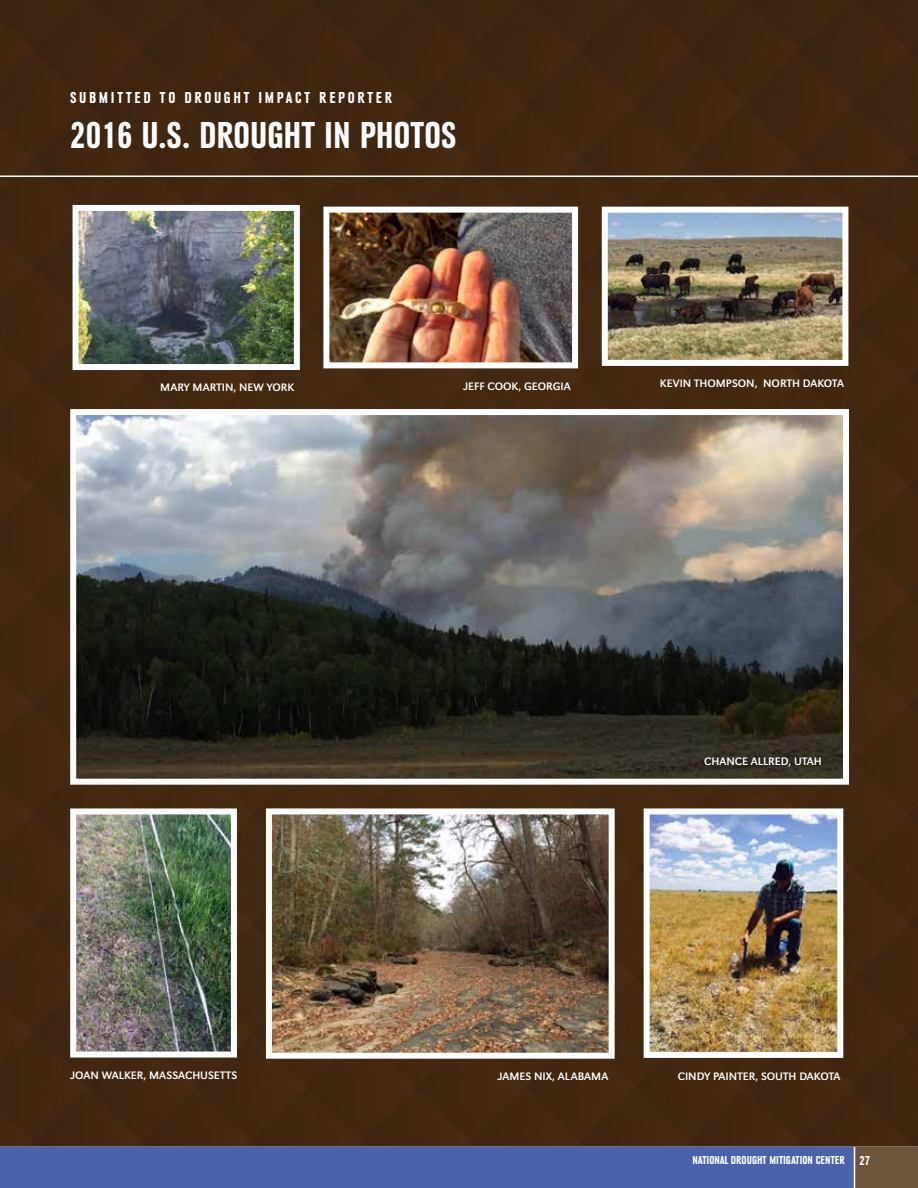
<style>
.page{position:relative;width:918px;height:1188px;background:#fff}
.page>*{position:absolute;margin:0;border:0;box-sizing:border-box;transform-origin:0 0}
.t1{font:700 39px "URW Grotesk Con";color:#fff}
.t2{font:700 16.5px "URW Grotesk Con";letter-spacing:.16em;color:#fff}
.t3{font:700 12px "URW Grotesk Con";color:#fff}
.t4{font:11.25px "URW Grotesk";color:#fff}
.s1{font-size:13.5px}
</style>
<div class="page">
<svg style="left:0;top:1146px;width:918px;height:42px;background:#4c61a2"></svg>
<div style="left:0;top:0;width:918px;height:1146px;background:#412712"></div>
<img style="left:77px;top:416px;width:765px;height:362px">
<div style="left:70px;top:409px;width:779px;height:376px;border:6px solid #fff"></div>
<img style="left:80px;top:212px;width:213px;height:151px">
<div style="left:73px;top:205px;width:227px;height:165px;border:6px solid #fff"></div>
<img style="left:609px;top:214px;width:232px;height:145px">
<div style="left:602px;top:207px;width:246px;height:159px;border:6px solid #fff"></div>
<img style="left:330px;top:214px;width:241px;height:147px">
<div style="left:323px;top:207px;width:255px;height:161px;border:6px solid #fff"></div>
<hr style="left:0;top:176px;width:918px;height:1px;background:#fff">
<img style="left:273px;top:815px;width:335px;height:237px">
<div style="left:266px;top:808px;width:349px;height:251px;border:6px solid #fff"></div>
<img style="left:77px;top:815px;width:153px;height:236px">
<div style="left:70px;top:808px;width:167px;height:250px;border:6px solid #fff"></div>
<img style="left:651px;top:815px;width:185px;height:236px">
<div style="left:644px;top:808px;width:199px;height:250px;border:6px solid #fff"></div>
<h2 class="t2" style="left:70px;top:88px;width:324px">SUBMITTED TO DROUGHT IMPACT REPORTER</h2>
<h1 class="t1" style="left:70px;top:114px;width:388px">2016 U.S. DROUGHT IN PHOTOS</h1>
<p class="t4" style="left:160px;top:381px;width:135px">MARY MARTIN, NEW YORK</p>
<p class="t4" style="left:463px;top:380px;width:109px">JEFF COOK, GEORGIA</p>
<p class="t4" style="left:660px;top:377px;width:186px">KEVIN THOMPSON, NORTH DAKOTA</p>
<p class="t4" style="left:704px;top:755px;width:119px">CHANCE ALLRED, UTAH</p>
<p class="t4" style="left:71px;top:1069px;width:168px">JOAN WALKER, MASSACHUSETTS</p>
<p class="t4" style="left:498px;top:1070px;width:112px">JAMES NIX, ALABAMA</p>
<p class="t4" style="left:678px;top:1070px;width:164px">CINDY PAINTER, SOUTH DAKOTA</p>
<p class="t3" style="left:693px;top:1154px;width:179px">NATIONAL DROUGHT MITIGATION CENTER <span class="s1">27</span></p>
</div>
